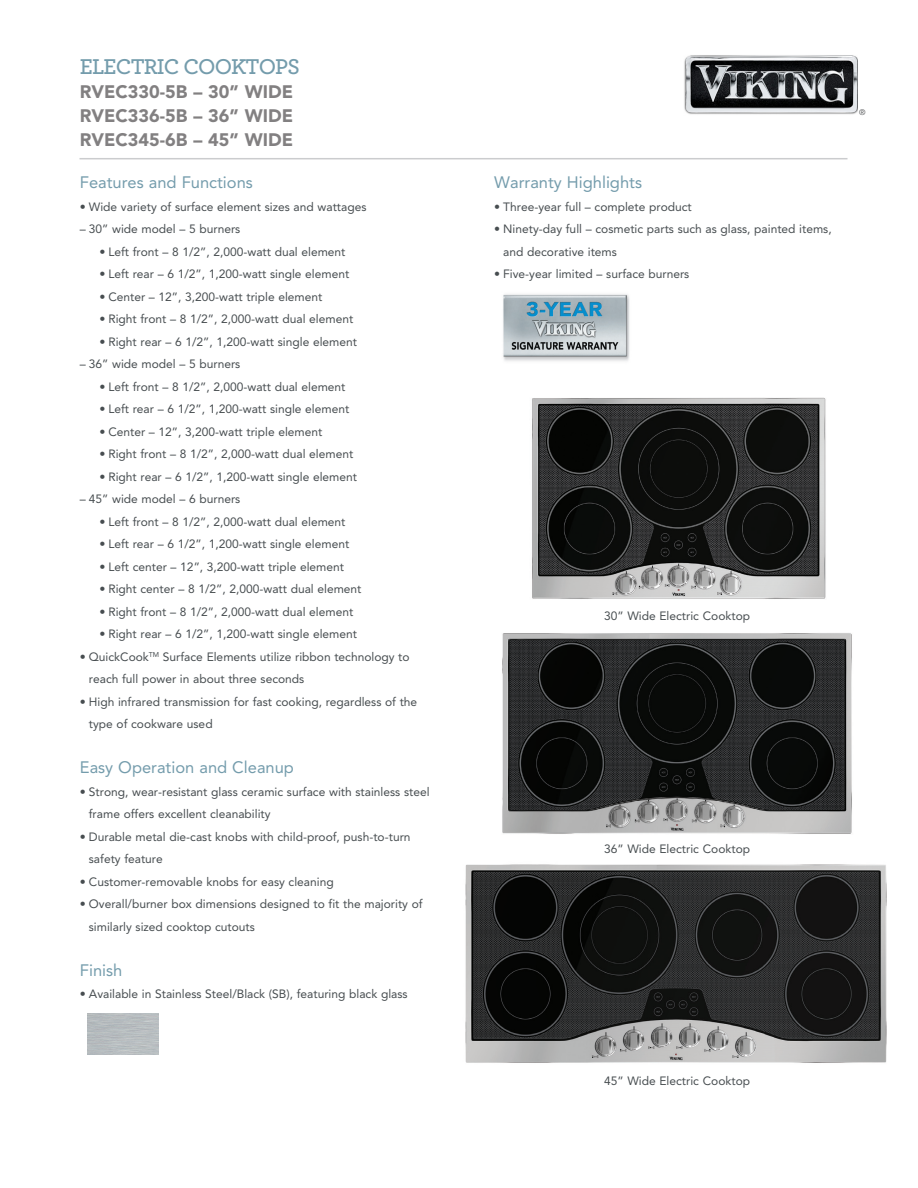
<style>
.page{position:relative;width:918px;height:1188px;background:#fff}
.page>*{position:absolute;margin:0;border:0;box-sizing:border-box;transform-origin:0 0}
.t1{font:600 22.5px "Archer";letter-spacing:-.04em;color:#749cac}
.t2{font:900 18px "Avenir";color:#828081}
.t3{font:16.5px "Avenir";color:#749cac}
.t4{font:12px/22.5px "Avenir";color:#474d50}
.t5{font:8.1px "Avenir";color:#56585a}
</style>
<div class="page">
<img style="left:532px;top:397px;width:294px;height:202px">
<hr style="left:80px;top:158px;width:768px;height:1px;background:#cbccce">
<img style="left:503px;top:294px;width:127px;height:67px">
<img style="left:502px;top:633px;width:350px;height:201px">
<img style="left:465px;top:864px;width:422px;height:199px">
<img style="left:684px;top:55px;width:174px;height:60px">
<p class="t1" style="left:80px;top:49px;width:221px">ELECTRIC COOKTOPS</p>
<p class="t2" style="left:80px;top:80px;width:215px">RVEC330-5B – 30” WIDE</p>
<p class="t2" style="left:80px;top:104px;width:215px">RVEC336-5B – 36” WIDE</p>
<p class="t2" style="left:80px;top:128px;width:215px">RVEC345-6B – 45” WIDE</p>
<p class="t3" style="left:80px;top:173px;width:175px">Features and Functions</p>
<p class="t4" style="left:80px;top:195px;width:288px">• Wide variety of surface element sizes and wattages</p>
<p class="t4" style="left:80px;top:218px;width:162px">– 30” wide model – 5 burners</p>
<p class="t4" style="left:99px;top:240px;width:248px">• Left front – 8 1/2”, 2,000-watt dual element</p>
<p class="t4" style="left:99px;top:263px;width:251px">• Left rear – 6 1/2”, 1,200-watt single element</p>
<p class="t4" style="left:99px;top:285px;width:224px">• Center – 12”, 3,200-watt triple element</p>
<p class="t4" style="left:99px;top:308px;width:255px">• Right front – 8 1/2”, 2,000-watt dual element</p>
<p class="t4" style="left:99px;top:330px;width:259px">• Right rear – 6 1/2”, 1,200-watt single element</p>
<p class="t4" style="left:80px;top:353px;width:162px">– 36” wide model – 5 burners</p>
<p class="t4" style="left:99px;top:375px;width:248px">• Left front – 8 1/2”, 2,000-watt dual element</p>
<p class="t4" style="left:99px;top:398px;width:251px">• Left rear – 6 1/2”, 1,200-watt single element</p>
<p class="t4" style="left:99px;top:420px;width:224px">• Center – 12”, 3,200-watt triple element</p>
<p class="t4" style="left:99px;top:443px;width:255px">• Right front – 8 1/2”, 2,000-watt dual element</p>
<p class="t4" style="left:99px;top:465px;width:259px">• Right rear – 6 1/2”, 1,200-watt single element</p>
<p class="t4" style="left:80px;top:488px;width:162px">– 45” wide model – 6 burners</p>
<p class="t4" style="left:99px;top:510px;width:248px">• Left front – 8 1/2”, 2,000-watt dual element</p>
<p class="t4" style="left:99px;top:533px;width:251px">• Left rear – 6 1/2”, 1,200-watt single element</p>
<p class="t4" style="left:99px;top:555px;width:246px">• Left center – 12”, 3,200-watt triple element</p>
<p class="t4" style="left:99px;top:578px;width:264px">• Right center – 8 1/2”, 2,000-watt dual element</p>
<p class="t4" style="left:99px;top:600px;width:255px">• Right front – 8 1/2”, 2,000-watt dual element</p>
<p class="t4" style="left:99px;top:623px;width:259px">• Right rear – 6 1/2”, 1,200-watt single element</p>
<p class="t4" style="left:89px;top:645px;width:322px;text-indent:-9px">• QuickCook<sup>TM</sup> Surface Elements utilize ribbon technology to reach full power in about three seconds</p>
<p class="t4" style="left:89px;top:690px;width:330px;text-indent:-9px">• High infrared transmission for fast cooking, regardless of the type of cookware used</p>
<p class="t3" style="left:80px;top:758px;width:216px">Easy Operation and Cleanup</p>
<p class="t4" style="left:89px;top:780px;width:342px;text-indent:-9px">• Strong, wear-resistant glass ceramic surface with stainless steel frame offers excellent cleanability</p>
<p class="t4" style="left:89px;top:825px;width:323px;text-indent:-9px">• Durable metal die-cast knobs with child-proof, push-to-turn safety feature</p>
<p class="t4" style="left:80px;top:870px;width:255px">• Customer-removable knobs for easy cleaning</p>
<p class="t4" style="left:89px;top:893px;width:335px;text-indent:-9px">• Overall/burner box dimensions designed to fit the majority of similarly sized cooktop cutouts</p>
<p class="t3" style="left:80px;top:960px;width:44px">Finish</p>
<p class="t4" style="left:80px;top:983px;width:329px">• Available in Stainless Steel/Black (SB), featuring black glass</p>
<p class="t3" style="left:494px;top:173px;width:149px">Warranty Highlights</p>
<p class="t4" style="left:494px;top:195px;width:199px">• Three-year full – complete product</p>
<p class="t4" style="left:503px;top:218px;width:330px;text-indent:-9px">• Ninety-day full – cosmetic parts such as glass, painted items, and decorative items</p>
<p class="t4" style="left:494px;top:263px;width:197px">• Five-year limited – surface burners</p>
<p class="t5" style="left:859px;top:107px;width:8px">®</p>
<p class="t4" style="left:604px;top:605px;width:147px">30” Wide Electric Cooktop</p>
<p class="t4" style="left:604px;top:838px;width:147px">36” Wide Electric Cooktop</p>
<p class="t4" style="left:604px;top:1069px;width:147px">45” Wide Electric Cooktop</p>
</div>
